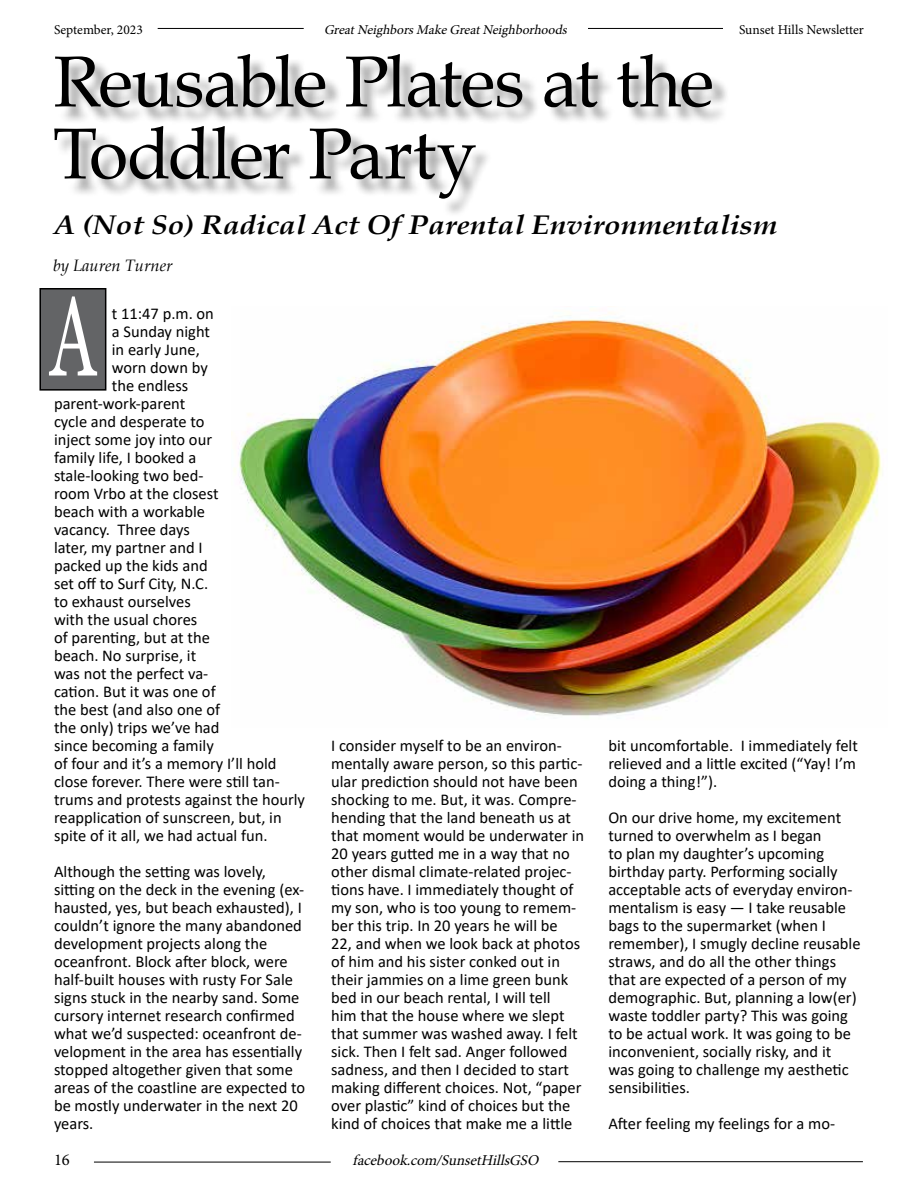
<style>
.page{position:relative;width:918px;height:1188px;background:#fff}
.page>*{position:absolute;margin:0;border:0;box-sizing:border-box;transform-origin:0 0}
.t1{font:112.5px "Georgia";color:#fff;scale:.6 1}
.t2{font:72px/72px "Book Antiqua";letter-spacing:-.02em;color:#000}
.t3{font:italic 700 27px "Book Antiqua";color:#000;scale:1.1 1}
.t4{font:16.5px/18px "Calibri";color:#000}
.t5{font:italic 16.5px "Book Antiqua";color:#000}
.t6{font:16.5px "Minion Pro";color:#000}
.t7{font:italic 15px "Minion Pro";color:#000}
.t8{font:italic 13.5px "Minion Pro";color:#000}
.t9{font:13.5px "Minion Pro";color:#000}
</style>
<div class="page">
<hr style="left:94px;top:1162px;width:237px;height:1px;background:#000">
<hr style="left:558px;top:1161px;width:305px;height:1px;background:#000">
<hr style="left:588px;top:28px;width:135px;height:1px;background:#000">
<hr style="left:158px;top:28px;width:146px;height:1px;background:#000">
<div style="left:57px;top:57px;width:673px;height:160px;background:#000;opacity:.4"></div>
<div style="left:40px;top:289px;width:66px;height:101px;background:#636466"></div>
<div style="left:39px;top:288px;width:67px;height:103px;border:2px solid #000"></div>
<img style="left:231px;top:309px;width:655px;height:410px">
<p class="t9" style="left:54px;top:21px;width:90px">September, 2023</p>
<p class="t8" style="left:324px;top:21px;width:248px">GreatNeighborsMakeGreatNeighborhoods</p>
<p class="t9" style="left:739px;top:21px;width:126px">Sunset Hills Newsletter</p>
<h2 class="t2" style="left:53px;top:44px;width:662px">Reusable Plates at the<br>Toddler Party</h2>
<h3 class="t3" style="left:54px;top:206px;width:659px">A (Not So) Radical Act Of Parental Environmentalism</h3>
<p class="t5" style="left:53px;top:253px;width:121px">by Lauren Turner</p>
<h1 class="t1" style="left:50px;top:269px;width:77px">A</h1>
<p class="t4" style="left:112px;top:304px;width:104px">t 11:47 p.m. on</p>
<p class="t4" style="left:112px;top:322px;width:100px">a Sunday night</p>
<p class="t4" style="left:112px;top:340px;width:89px">in early June,</p>
<p class="t4" style="left:112px;top:358px;width:98px">worn down by</p>
<p class="t4" style="left:112px;top:376px;width:78px">the endless</p>
<p class="t4" style="left:54px;top:394px;width:133px">parent-work-parent</p>
<p class="t4" style="left:54px;top:412px;width:152px">cycle and desperate to</p>
<p class="t4" style="left:54px;top:430px;width:160px">inject some joy into our</p>
<p class="t4" style="left:54px;top:448px;width:144px">family life, I booked a</p>
<p class="t4" style="left:54px;top:466px;width:151px">stale-looking two bed-</p>
<p class="t4" style="left:54px;top:484px;width:166px">room Vrbo at the closest</p>
<p class="t4" style="left:54px;top:502px;width:153px">beach with a workable</p>
<p class="t4" style="left:54px;top:520px;width:137px">vacancy. Three days</p>
<p class="t4" style="left:54px;top:538px;width:150px">later, my partner and I</p>
<p class="t4" style="left:54px;top:556px;width:155px">packed up the kids and</p>
<p class="t4" style="left:54px;top:574px;width:156px">set off to Surf City, N.C.</p>
<p class="t4" style="left:54px;top:592px;width:138px">to exhaust ourselves</p>
<p class="t4" style="left:54px;top:610px;width:145px">with the usual chores</p>
<p class="t4" style="left:54px;top:628px;width:157px">of parenting, but at the</p>
<p class="t4" style="left:54px;top:646px;width:144px">beach. No surprise, it</p>
<p class="t4" style="left:54px;top:664px;width:156px">was not the perfect va-</p>
<p class="t4" style="left:54px;top:682px;width:163px">cation. But it was one of</p>
<p class="t4" style="left:54px;top:700px;width:168px">the best (and also one of</p>
<p class="t4" style="left:54px;top:718px;width:167px">the only) trips we’ve had</p>
<p class="t4" style="left:54px;top:736px;width:161px">since becoming a family</p>
<p class="t4" style="left:54px;top:754px;width:224px">of four and it’s a memory I’ll hold</p>
<p class="t4" style="left:54px;top:772px;width:227px">close forever. There were still tan-</p>
<p class="t4" style="left:54px;top:790px;width:253px">trums and protests against the hourly</p>
<p class="t4" style="left:54px;top:808px;width:229px">reapplication of sunscreen, but, in</p>
<p class="t4" style="left:54px;top:826px;width:215px">spite of it all, we had actual fun.</p>
<p class="t4" style="left:54px;top:862px;width:253px">Although the setting was lovely, sitting on the deck in the evening (ex&shy;hausted, yes, but beach exhausted), I couldn’t ignore the many abandoned development projects along the oceanfront. Block after block, were half-built houses with rusty For Sale signs stuck in the nearby sand. Some cursory internet research confirmed what we’d suspected: oceanfront de&shy;velopment in the area has essentially stopped altogether given that some areas of the coastline are expected to be mostly underwater in the next 20 years.</p>
<p class="t4" style="left:331px;top:736px;width:254px">I consider myself to be an environ&shy;mentally aware person, so this partic&shy;ular prediction should not have been shocking to me. But, it was. Compre&shy;hending that the land beneath us at that moment would be underwater in 20 years gutted me in a way that no other dismal climate-related projec&shy;tions have. I immediately thought of my son, who is too young to remem&shy;ber this trip. In 20 years he will be<br>22, and when we look back at photos of him and his sister conked out in their jammies on a lime green bunk bed in our beach rental, I will tell<br>him that the house where we slept that summer was washed away. I felt sick. Then I felt sad. Anger followed sadness, and then I decided to start making different choices. Not, “paper over plastic” kind of choices but the kind of choices that make me a little</p>
<p class="t4" style="left:608px;top:736px;width:251px;text-align:justify">bit uncomfortable. I immediately felt relieved and a little excited (“Yay! I’m doing a thing!”).</p>
<p class="t4" style="left:608px;top:808px;width:254px">On our drive home, my excitement turned to overwhelm as I began<br>to plan my daughter’s upcoming birthday party. Performing socially acceptable acts of everyday environ&shy;mentalism is easy — I take reusable bags to the supermarket (when I remember), I smugly decline reusable straws, and do all the other things that are expected of a person of my demographic. But, planning a low(er) waste toddler party? This was going to be actual work. It was going to be inconvenient, socially risky, and it was going to challenge my aesthetic sensibilities.</p>
<p class="t4" style="left:608px;top:1114px;width:228px">After feeling my feelings for a mo-</p>
<p class="t6" style="left:54px;top:1149px;width:17px">16</p>
<p class="t7" style="left:353px;top:1150px;width:192px">facebook.com/SunsetHillsGSO</p>
</div>
